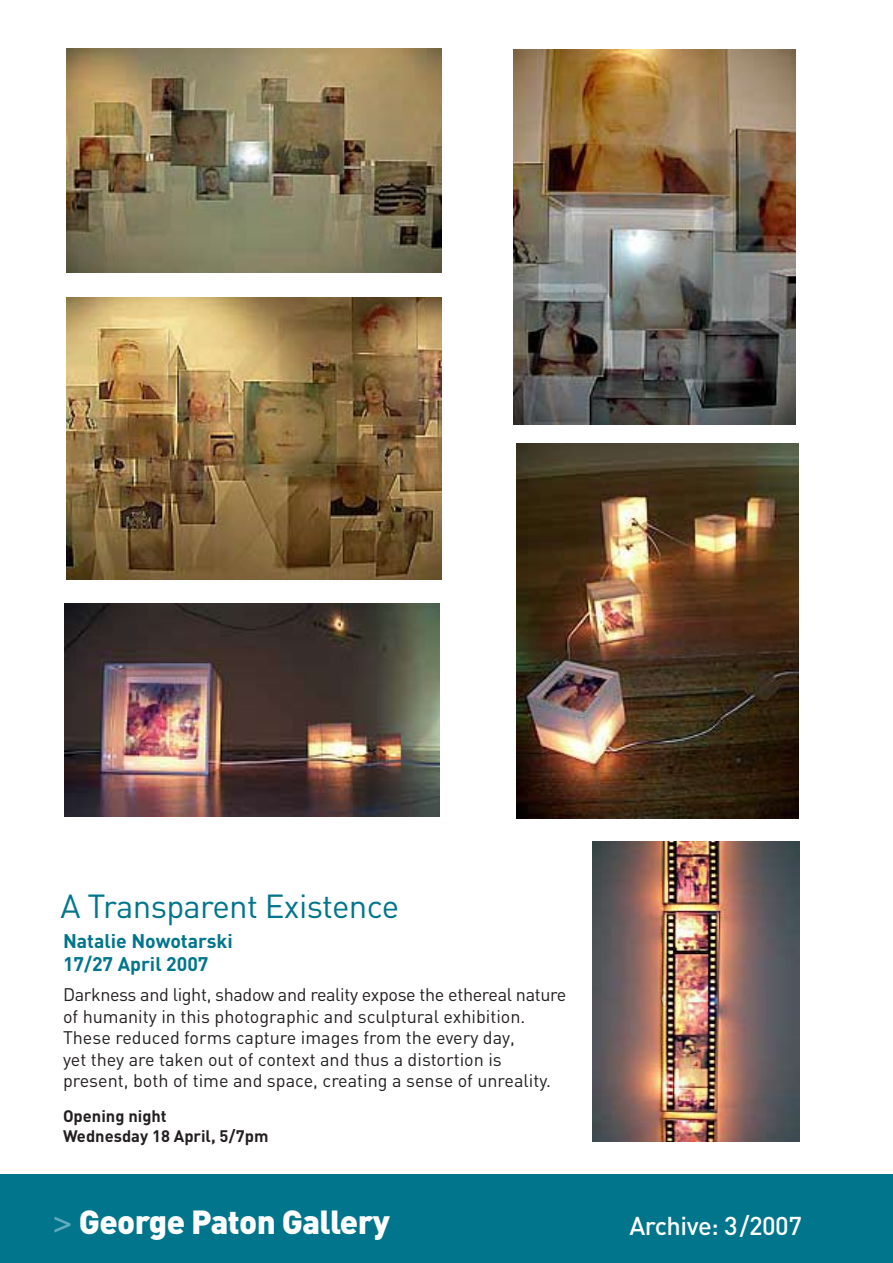
<style>
.page{position:relative;width:893px;height:1263px;background:#fff}
.page>*{position:absolute;margin:0;border:0;box-sizing:border-box;transform-origin:0 0}
.t1{font:33px "DIN";letter-spacing:-.02em;color:#00758b}
.t2{font:900 33px "DIN";letter-spacing:-.02em;color:#fff}
.t3{font:500 25.5px "DIN";letter-spacing:-.02em;color:#fff}
.t4{font:700 19.5px/23.4px "DIN";color:#00758b}
.t5{font:18px/21.6px "DIN";color:#231f20}
.t6{font:700 16.5px/19.8px "DIN";color:#231f20}
.s1{font-family:"Futura";font-weight:400;color:#60acbd}
</style>
<div class="page">
<div style="left:0;top:1174px;width:893px;height:89px;background:#00758b"></div>
<img style="left:514px;top:49px;width:282px;height:375px">
<img style="left:66px;top:298px;width:375px;height:282px">
<img style="left:67px;top:49px;width:375px;height:223px">
<img style="left:516px;top:443px;width:282px;height:375px">
<img style="left:65px;top:604px;width:375px;height:213px">
<img style="left:592px;top:841px;width:207px;height:301px">
<h1 class="t1" style="left:61px;top:885px;width:340px">A Transparent Existence</h1>
<p class="t4" style="left:63px;top:928px;width:171px">Natalie Nowotarski<br>17/27 April 2007</p>
<p class="t5" style="left:63px;top:983px;width:505px">Darkness and light, shadow and reality expose the ethereal nature of humanity in this photographic and sculptural exhibition.<br>These reduced forms capture images from the every day,<br>yet they are taken out of context and thus a distortion is present, both of time and space, creating a sense of unreality.</p>
<p class="t6" style="left:63px;top:1105px;width:207px">Opening night<br>Wednesday 18 April, 5/7pm</p>
<h1 class="t2" style="left:52px;top:1200px;width:339px"><span class="s1">&gt;</span> George Paton Gallery</h1>
<h2 class="t3" style="left:629px;top:1209px;width:174px">Archive: 3/2007</h2>
</div>
